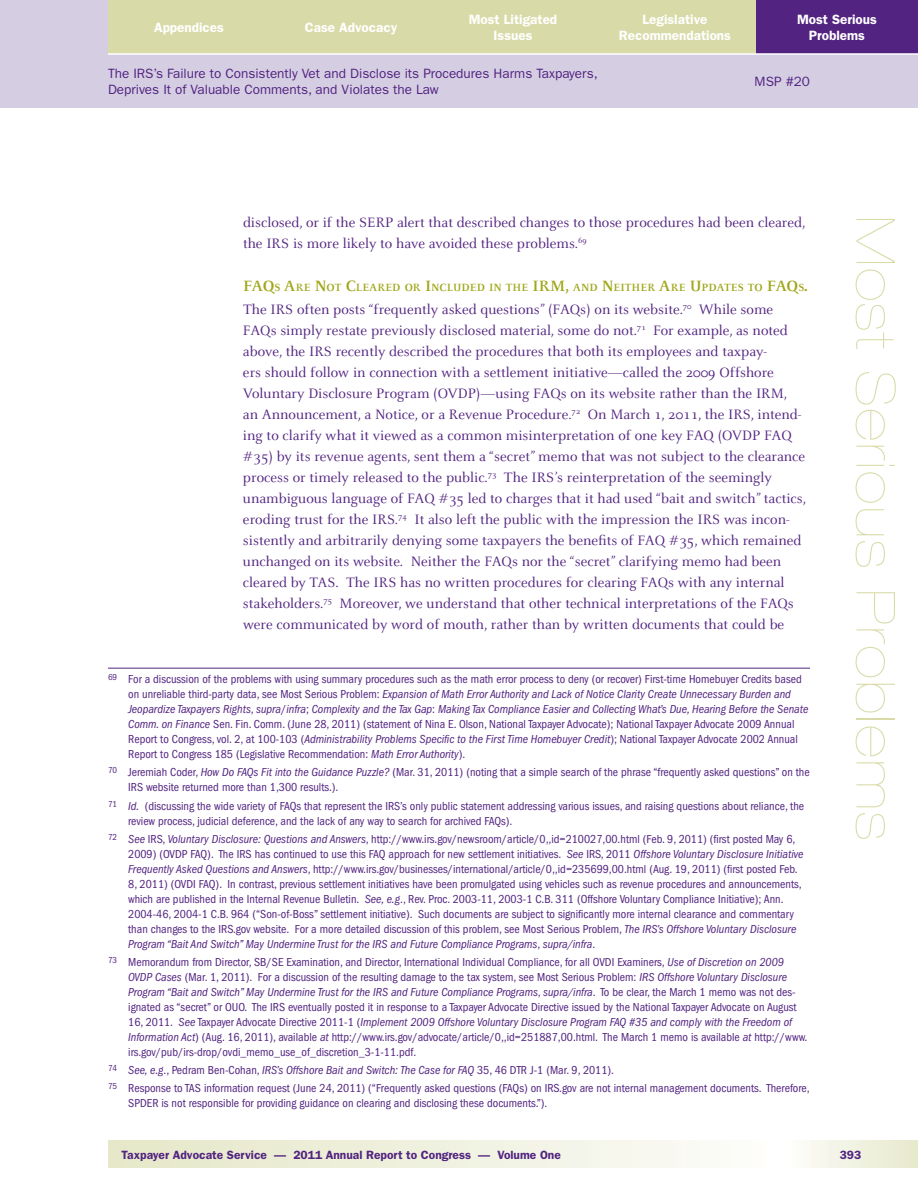
<style>
.page{position:relative;width:918px;height:1188px;background:#fff}
.page>*{position:absolute;margin:0;border:0;box-sizing:border-box;transform-origin:0 0}
.t1{font:900 expanded 54px "Helvetica Neue";letter-spacing:.04em;color:#d8dba7}
.t2{font:15px/21px "Celeste";color:#522380}
.t3{font:13.5px/16.5px "Franklin Gothic";color:#522380}
.t4{font:600 13.5px/16.5px "Franklin Gothic";color:#fff;text-align:center}
.t5{font:condensed 12px/15px "Franklin Gothic";color:#522380}
.t6{font:600 12px "Franklin Gothic";color:#522380}
.t7{font:700 11.55px "Celeste";color:#9fa617}
.s1{font-size:16.5px}
.s2{font-style:italic}
</style>
<div class="page">
<svg style="left:108px;top:1141px;width:590px;height:27px;background:#eff0dd"></svg>
<div style="left:0;top:0;width:918px;height:108px;background:#d5cee3"></div>
<div style="left:770px;top:1141px;width:148px;height:27px;background:linear-gradient(to right,#fff,#e7e9cc)"></div>
<div style="left:756px;top:0;width:162px;height:54px;background:#522380"></div>
<div style="left:594px;top:0;width:162px;height:54px;background:#d8dba7"></div>
<div style="left:432px;top:0;width:162px;height:54px;background:#d8dba7"></div>
<div style="left:108px;top:0;width:162px;height:54px;background:#d8dba7"></div>
<div style="left:270px;top:0;width:162px;height:54px;background:#d8dba7"></div>
<hr style="left:108px;top:53px;width:810px;height:2px;background:#fff">
<hr style="left:108px;top:668px;width:702px;height:1px;background:#522380">
<p class="t4" style="left:154px;top:19px;width:71px">appendices</p>
<p class="t4" style="left:305px;top:19px;width:94px">case advocacy</p>
<p class="t4" style="left:469px;top:11px;width:90px">Most litigated issues</p>
<p class="t4" style="left:619px;top:11px;width:114px">legislative recommendations</p>
<p class="t4" style="left:797px;top:11px;width:81px">Most serious<br>Problems</p>
<p class="t3" style="left:108px;top:65px;width:491px">The IRS’s Failure to Consistently Vet and Disclose its Procedures Harms Taxpayers,<br>Deprives It of Valuable Comments, and Violates the Law</p>
<p class="t3" style="left:755px;top:73px;width:57px">MSP #20</p>
<p class="t2" style="left:243px;top:212px;width:564px">disclosed, or if the Serp alert that described changes to those procedures had been cleared,</p>
<h1 class="t1" style="left:907px;top:216px;width:625px;rotate:90deg">Most Serious Problems</h1>
<p class="t2" style="left:243px;top:233px;width:345px">the irS is more likely to have avoided these problems.<sup>69</sup></p>
<p class="t7" style="left:243px;top:281px;width:566px"><span class="s1">FAQ</span>S <span class="s1">A</span>RE <span class="s1">N</span>OT <span class="s1">C</span>LEARED OR <span class="s1">I</span>NCLUDED IN THE <span class="s1">IRM,</span> AND <span class="s1">N</span>EITHER <span class="s1">A</span>RE <span class="s1">U</span>PDATES TO <span class="s1">FAQ</span>S<span class="s1">.</span></p>
<p class="t2" style="left:243px;top:300px;width:565px">the irS often posts “frequently asked questions” (FaQs) on its website.<sup>70</sup> While some FaQs simply restate previously disclosed material, some do not.<sup>71</sup> For example, as noted above, the irS recently described the procedures that both its employees and taxpay-<br>ers should follow in connection with a settlement initiative—called the 2009 offshore voluntary disclosure program (ovdp)—using FaQs on its website rather than the irM, an announcement, a Notice, or a revenue procedure.<sup>72</sup> on March 1, 2011, the irS, intend&shy;ing to clarify what it viewed as a common misinterpretation of one key FaQ (ovdp FaQ #35) by its revenue agents, sent them a “secret” memo that was not subject to the clearance process or timely released to the public.<sup>73</sup> the irS’s reinterpretation of the seemingly unambiguous language of FaQ #35 led to charges that it had used “bait and switch” tactics, eroding trust for the irS.<sup>74</sup> it also left the public with the impression the irS was incon&shy;sistently and arbitrarily denying some taxpayers the benefits of FaQ #35, which remained unchanged on its website. Neither the FaQs nor the “secret” clarifying memo had been cleared by taS. the irS has no written procedures for clearing FaQs with any internal stakeholders.<sup>75</sup> Moreover, we understand that other technical interpretations of the FaQs were communicated by word of mouth, rather than by written documents that could be</p>
<p class="t5" style="left:128px;top:672px;width:682px;text-indent:-20px"><sup>69</sup> For a discussion of the problems with using summary procedures such as the math error process to deny (or recover) First-time Homebuyer Credits based on unreliable third-party data, see Most Serious Problem: <span class="s2">Expansion of Math Error Authority and Lack of Notice Clarity Create Unnecessary Burden and Jeopardize Taxpayers Rights</span>, <span class="s2">supra</span>/<span class="s2">infra</span>; <span class="s2">Complexity and the Tax Gap</span>: <span class="s2">Making Tax Compliance Easier and Collecting What’s Due, Hearing Before the Senate Comm. on Finance</span> Sen. Fin. Comm. (June 28, 2011) (statement of Nina E. Olson, National Taxpayer Advocate); National Taxpayer Advocate 2009 Annual Report to Congress, vol. 2, at 100-103 (<span class="s2">Administrability Problems Specific to the First Time Homebuyer Credit</span>); National Taxpayer Advocate 2002 Annual Report to Congress 185 (Legislative Recommendation: <span class="s2">Math Error Authority</span>).</p>
<p class="t5" style="left:128px;top:765px;width:683px;text-indent:-20px"><sup>70</sup> Jeremiah Coder, <span class="s2">How Do FAQs Fit into the Guidance Puzzle?</span> (Mar. 31, 2011) (noting that a simple search of the phrase “frequently asked questions” on the<br>IRS website returned more than 1,300 results.).</p>
<p class="t5" style="left:128px;top:798px;width:677px;text-indent:-20px"><sup>71</sup> <span class="s2">Id.</span> (discussing the wide variety of FAQs that represent the IRS’s only public statement addressing various issues, and raising questions about reliance, the review process, judicial deference, and the lack of any way to search for archived FAQs).</p>
<p class="t5" style="left:128px;top:832px;width:677px;text-indent:-20px"><sup>72</sup> <span class="s2">See</span> IRS, <span class="s2">Voluntary Disclosure: Questions and Answers</span>, http://www.irs.gov/newsroom/article/0,,id=210027,00.html (Feb. 9, 2011) (first posted May 6, 2009) (OVDP FAQ). The IRS has continued to use this FAQ approach for new settlement initiatives. <span class="s2">See</span> IRS, 2011 <span class="s2">Offshore Voluntary Disclosure Initiative Frequently Asked Questions and Answers</span>, http://www.irs.gov/businesses/international/article/0,,id=235699,00.html (Aug. 19, 2011) (first posted Feb.<br>8, 2011) (OVDI FAQ). In contrast, previous settlement initiatives have been promulgated using vehicles such as revenue procedures and announcements, which are published in the Internal Revenue Bulletin. <span class="s2">See, e.g</span>., Rev. Proc. 2003-11, 2003-1 C.B. 311 (Offshore Voluntary Compliance Initiative); Ann.<br>2004-46, 2004-1 C.B. 964 (“Son-of-Boss” settlement initiative). Such documents are subject to significantly more internal clearance and commentary than changes to the IRS.gov website. For a more detailed discussion of this problem, see Most Serious Problem, <span class="s2">The IRS’s Offshore Voluntary Disclosure Program “Bait And Switch” May Undermine Trust for the IRS and Future Compliance Programs</span>, <span class="s2">supra/infra</span>.</p>
<p class="t5" style="left:128px;top:955px;width:681px;text-indent:-20px"><sup>73</sup> Memorandum from Director, SB/SE Examination, and Director, International Individual Compliance, for all OVDI Examiners, <span class="s2">Use of Discretion on 2009<br>OVDP Cases</span> (Mar. 1, 2011). For a discussion of the resulting damage to the tax system, see Most Serious Problem: <span class="s2">IRS Offshore Voluntary Disclosure Program “Bait and Switch” May Undermine Trust for the IRS and Future Compliance Programs</span>, <span class="s2">supra/infra</span>. To be clear, the March 1 memo was not des&shy;ignated as “secret” or OUO. The IRS eventually posted it in response to a Taxpayer Advocate Directive issued by the National Taxpayer Advocate on August 16, 2011. <span class="s2">See</span> Taxpayer Advocate Directive 2011-1 (<span class="s2">Implement 2009 Offshore Voluntary Disclosure Program FAQ #35 and comply with the Freedom of Information Act</span>) (Aug. 16, 2011), available <span class="s2">at</span> http://www.irs.gov/advocate/article/0,,id=251887,00.html. The March 1 memo is available <span class="s2">at</span> http://www. irs.gov/pub/irs-drop/ovdi_memo_use_of_discretion_3-1-11.pdf.</p>
<p class="t5" style="left:108px;top:1061px;width:703px;line-height:18.3px"><sup>74</sup> <span class="s2">See, e.g</span>., Pedram Ben-Cohan, <span class="s2">IRS’s Offshore Bait and Switch: The Case for FAQ</span> 35, 46 DTR J-1 (Mar. 9, 2011).<br><sup>75</sup> Response to TAS information request (June 24, 2011) (“Frequently asked questions (FAQs) on IRS.gov are not internal management documents. Therefore,</p>
<p class="t5" style="left:128px;top:1096px;width:421px">SPDER is not responsible for providing guidance on clearing and disclosing these documents.”).</p>
<p class="t6" style="left:122px;top:1148px;width:441px">Taxpayer Advocate Service — 2011 Annual Report to Congress — Volume One</p>
<p class="t6" style="left:840px;top:1148px;width:23px">393</p>
</div>
